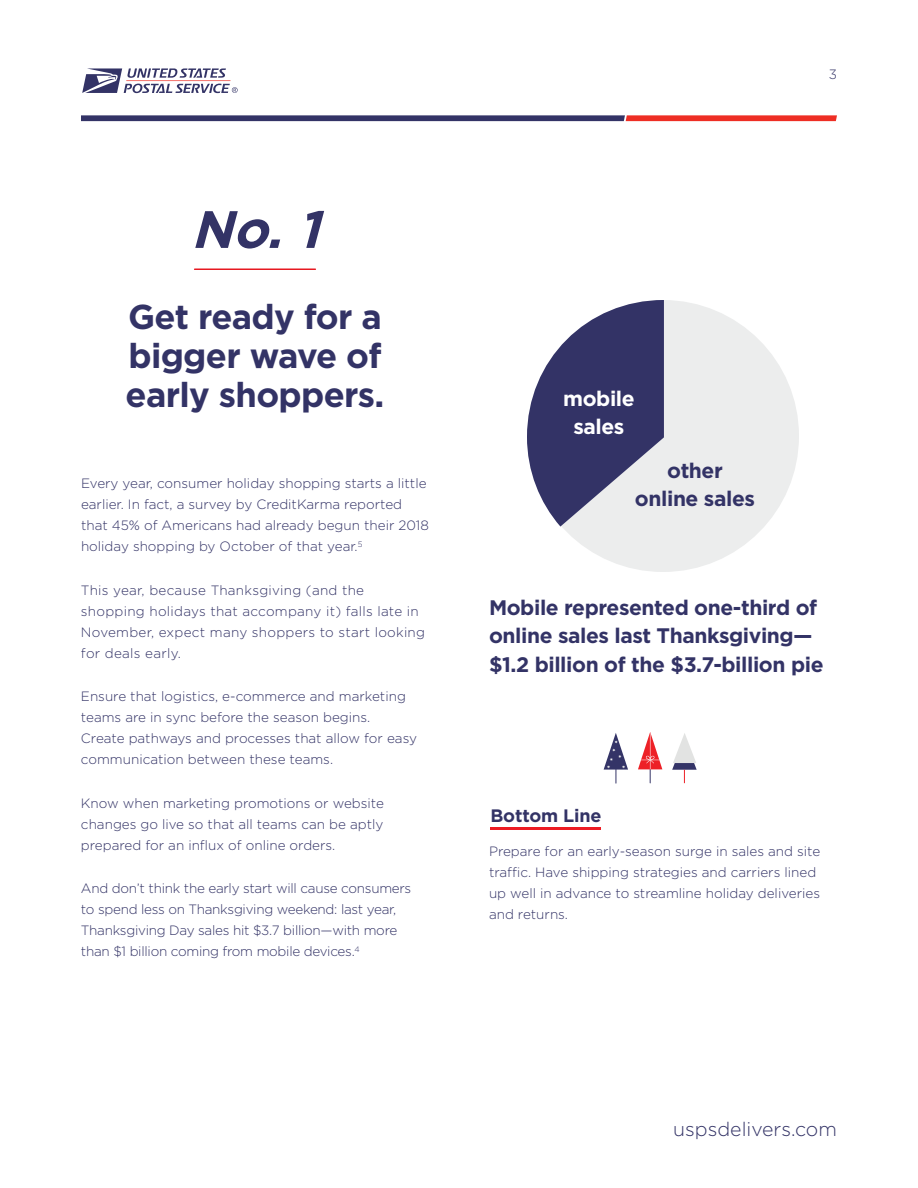
<style>
.page{position:relative;width:918px;height:1188px;background:#fff}
.page>*{position:absolute;margin:0;border:0;box-sizing:border-box;transform-origin:0 0}
.t1{font:italic 700 52.5px "Gotham";color:#336}
.t2{font:700 34.5px/39px "Gotham";letter-spacing:-.02em;color:#336;text-align:justify}
.t3{font:700 21px/28.5px "Gotham";letter-spacing:-.02em;color:#336;text-align:center}
.t4{font:700 21px/28.5px "Gotham";letter-spacing:-.02em;color:#fff;text-align:center}
.t5{font:300 19.5px "Gotham";color:#336}
.t6{font:700 18px "Gotham";letter-spacing:-.01em;color:#336}
.t7{font:300 13.5px/21px "Gotham";color:#336}
.t8{font:300 13.5px/21px "Gotham";letter-spacing:-.02em;color:#336}
.t9{font:300 13.5px/21px "Gotham";letter-spacing:.02em;color:#336}
</style>
<div class="page">
<svg style="left:81px;top:115px;width:756px;height:6px;background:#713e5e"></svg>
<svg style="left:82px;top:68px;width:156px;height:26px"></svg>
<div style="left:527px;top:300px;width:272px;height:272px;background:#eceded;border-radius:50%"></div>
<hr style="left:195px;top:268px;width:120px;height:2px;background:#e71921">
<svg style="left:527px;top:300px;width:137px;height:227px"></svg>
<hr style="left:490px;top:828px;width:112px;height:2px;background:#ed1c24">
<svg style="left:672px;top:733px;width:25px;height:50px"></svg>
<svg style="left:638px;top:732px;width:24px;height:51px"></svg>
<svg style="left:604px;top:733px;width:24px;height:50px"></svg>
<h1 class="t1" style="left:191px;top:199px;width:145px">No.1</h1>
<h2 class="t2" style="left:126px;top:296px;width:260px">Get ready for a bigger wave of early shoppers.</h2>
<p class="t7" style="left:81px;top:473px;width:350px">Every year, consumer holiday shopping starts a little earlier. In fact, a survey by CreditKarma reported that 45% of Americans had already begun their 2018 holiday shopping by October of that year.<sup>5</sup></p>
<p class="t9" style="left:81px;top:579px;width:346px">This year, because Thanksgiving (and the shopping holidays that accompany it) falls late in November, expect many shoppers to start looking for deals early.</p>
<p class="t7" style="left:81px;top:686px;width:338px">Ensure that logistics, e-commerce and marketing teams are in sync before the season begins.<br>Create pathways and processes that allow for easy communication between these teams.</p>
<p class="t7" style="left:81px;top:792px;width:304px;text-align:justify">Know when marketing promotions or website changes go live so that all teams can be aptly prepared for an influx of online orders.</p>
<p class="t8" style="left:81px;top:878px;width:332px">And don’t think the early start will cause consumers to spend less on Thanksgiving weekend: last year, Thanksgiving Day sales hit $3.7 billion—with more than $1 billion coming from mobile devices.<sup>4</sup></p>
<p class="t7" style="left:829px;top:63px;width:10px">3</p>
<h3 class="t4" style="left:563px;top:383px;width:73px">mobile sales</h3>
<h3 class="t3" style="left:635px;top:456px;width:122px">other online sales</h3>
<h3 class="t3" style="left:489px;top:593px;width:336px;text-align:left">Mobile represented one-third of online sales last Thanksgiving— $1.2 billion of the $3.7-billion pie</h3>
<h3 class="t6" style="left:490px;top:806px;width:113px">Bottom Line</h3>
<p class="t7" style="left:489px;top:841px;width:333px">Prepare for an early-season surge in sales and site traffic. Have shipping strategies and carriers lined up well in advance to streamline holiday deliveries and returns.</p>
<h3 class="t5" style="left:673px;top:1118px;width:165px">uspsdelivers.com</h3>
</div>
